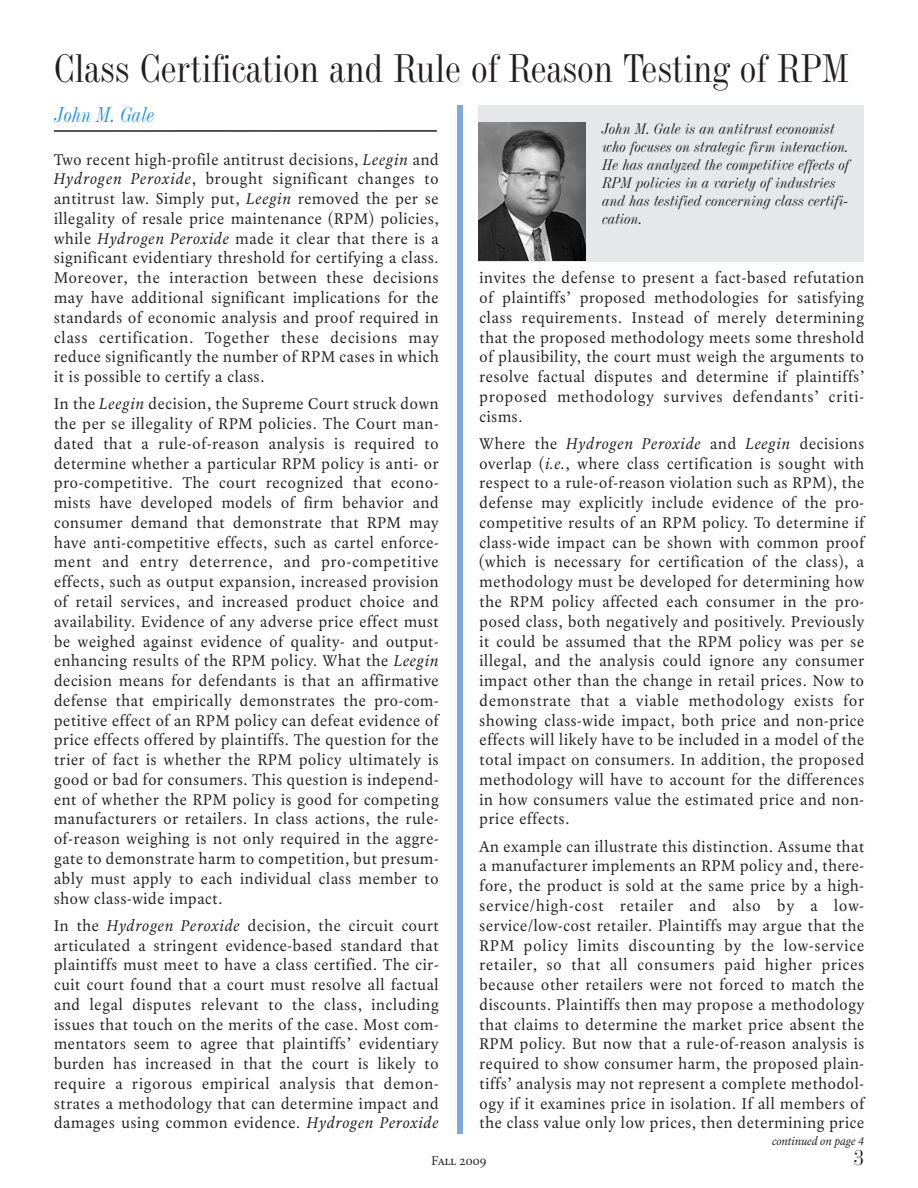
<style>
.page{position:relative;width:918px;height:1188px;background:#fff}
.page>*{position:absolute;margin:0;border:0;box-sizing:border-box;transform-origin:0 0}
.t1{font:39px "Industrial 736 BT";color:#231f20;scale:.96 1}
.t2{font:italic 21px "Industrial 736 BT";color:#1f92dc;scale:.9 1}
.t3{font:21px "Industrial 736 BT";color:#231f20}
.t4{font:16.5px/19.8px "Laurentian Std";letter-spacing:.05em;color:#231f20;text-align:justify}
.t5{font:italic 15px/18px "Industrial 736 BT";color:#231f20}
.t6{font:13.5px "Laurentian SC";color:#231f20}
.t7{font:italic 12px "Laurentian Std";color:#231f20}
.s1{font-style:italic}
</style>
<div class="page">
<div style="left:479px;top:106px;width:385px;height:156px;background:#e6e7e9"></div>
<div style="left:457px;top:105px;width:5px;height:1029px;background:#7eaada"></div>
<hr style="left:54px;top:130px;width:383px;height:2px;background:#231f20">
<img style="left:479px;top:122px;width:107px;height:138px">
<h1 class="t1" style="left:54px;top:54px;width:830px">Class Certification and Rule of Reason Testing of RPM</h1>
<p class="t2" style="left:56px;top:107px;width:112px">John M. Gale</p>
<p class="t5" style="left:603px;top:121px;width:249px">John M. Gale is an antitrust economist who focuses on strategic firm interaction.<br>He has analyzed the competitive effects of RPM policies in a variety of industries and has testified concerning class certifi&shy;cation.</p>
<p class="t4" style="left:54px;top:151px;width:386px">Two recent high-profile antitrust decisions, <span class="s1">Leegin</span> and <span class="s1">Hydrogen Peroxide</span>, brought significant changes to antitrust law. Simply put, <span class="s1">Leegin</span> removed the per se illegality of resale price maintenance (RPM) policies, while <span class="s1">Hydrogen Peroxide</span> made it clear that there is a significant evidentiary threshold for certifying a class.<br>Moreover, the interaction between these decisions may have additional significant implications for the standards of economic analysis and proof required in class certification. Together these decisions may reduce significantly the number of RPM cases in which it is possible to certify a class.</p>
<p class="t4" style="left:54px;top:395px;width:386px">In the <span class="s1">Leegin</span> decision, the Supreme Court struck down the per se illegality of RPM policies. The Court man&shy;dated that a rule-of-reason analysis is required to determine whether a particular RPM policy is anti- or pro-competitive. The court recognized that econo&shy;mists have developed models of firm behavior and consumer demand that demonstrate that RPM may have anti-competitive effects, such as cartel enforce&shy;ment and entry deterrence, and pro-competitive effects, such as output expansion, increased provision of retail services, and increased product choice and availability. Evidence of any adverse price effect must be weighed against evidence of quality- and output&shy;enhancing results of the RPM policy. What the <span class="s1">Leegin </span>decision means for defendants is that an affirmative defense that empirically demonstrates the pro-com&shy;petitive effect of an RPM policy can defeat evidence of price effects offered by plaintiffs. The question for the trier of fact is whether the RPM policy ultimately is good or bad for consumers. This question is independ&shy;ent of whether the RPM policy is good for competing manufacturers or retailers. In class actions, the rule&shy;of-reason weighing is not only required in the aggre&shy;gate to demonstrate harm to competition, but presum&shy;ably must apply to each individual class member to show class-wide impact.</p>
<p class="t4" style="left:54px;top:917px;width:386px">In the <span class="s1">Hydrogen Peroxide</span> decision, the circuit court articulated a stringent evidence-based standard that plaintiffs must meet to have a class certified. The cir&shy;cuit court found that a court must resolve all factual and legal disputes relevant to the class, including issues that touch on the merits of the case. Most com&shy;mentators seem to agree that plaintiffs’ evidentiary burden has increased in that the court is likely to require a rigorous empirical analysis that demon&shy;strates a methodology that can determine impact and damages using common evidence. <span class="s1">Hydrogen Peroxide</span></p>
<p class="t4" style="left:480px;top:269px;width:386px">invites the defense to present a fact-based refutation of plaintiffs’ proposed methodologies for satisfying class requirements. Instead of merely determining that the proposed methodology meets some threshold of plausibility, the court must weigh the arguments to resolve factual disputes and determine if plaintiffs’ proposed methodology survives defendants’ criti&shy;cisms.</p>
<p class="t4" style="left:480px;top:435px;width:386px">Where the <span class="s1">Hydrogen Peroxide</span> and <span class="s1">Leegin</span> decisions overlap (<span class="s1">i.e.</span>, where class certification is sought with respect to a rule-of-reason violation such as RPM), the defense may explicitly include evidence of the pro&shy;competitive results of an RPM policy. To determine if class-wide impact can be shown with common proof (which is necessary for certification of the class), a methodology must be developed for determining how the RPM policy affected each consumer in the pro&shy;posed class, both negatively and positively. Previously it could be assumed that the RPM policy was per se illegal, and the analysis could ignore any consumer impact other than the change in retail prices. Now to demonstrate that a viable methodology exists for showing class-wide impact, both price and non-price effects will likely have to be included in a model of the total impact on consumers. In addition, the proposed methodology will have to account for the differences in how consumers value the estimated price and non&shy;price effects.</p>
<p class="t4" style="left:480px;top:838px;width:386px">An example can illustrate this distinction. Assume that a manufacturer implements an RPM policy and, there&shy;fore, the product is sold at the same price by a high&shy;service/high-cost retailer and also by a low&shy;service/low-cost retailer. Plaintiffs may argue that the RPM policy limits discounting by the low-service retailer, so that all consumers paid higher prices because other retailers were not forced to match the discounts. Plaintiffs then may propose a methodology that claims to determine the market price absent the RPM policy. But now that a rule-of-reason analysis is required to show consumer harm, the proposed plain&shy;tiffs’ analysis may not represent a complete methodol&shy;ogy if it examines price in isolation. If all members of the class value only low prices, then determining price</p>
<p class="t7" style="left:772px;top:1136px;width:93px">continued on page 4</p>
<p class="t6" style="left:432px;top:1152px;width:56px">Fall 2009</p>
<p class="t3" style="left:853px;top:1150px;width:12px">3</p>
</div>
